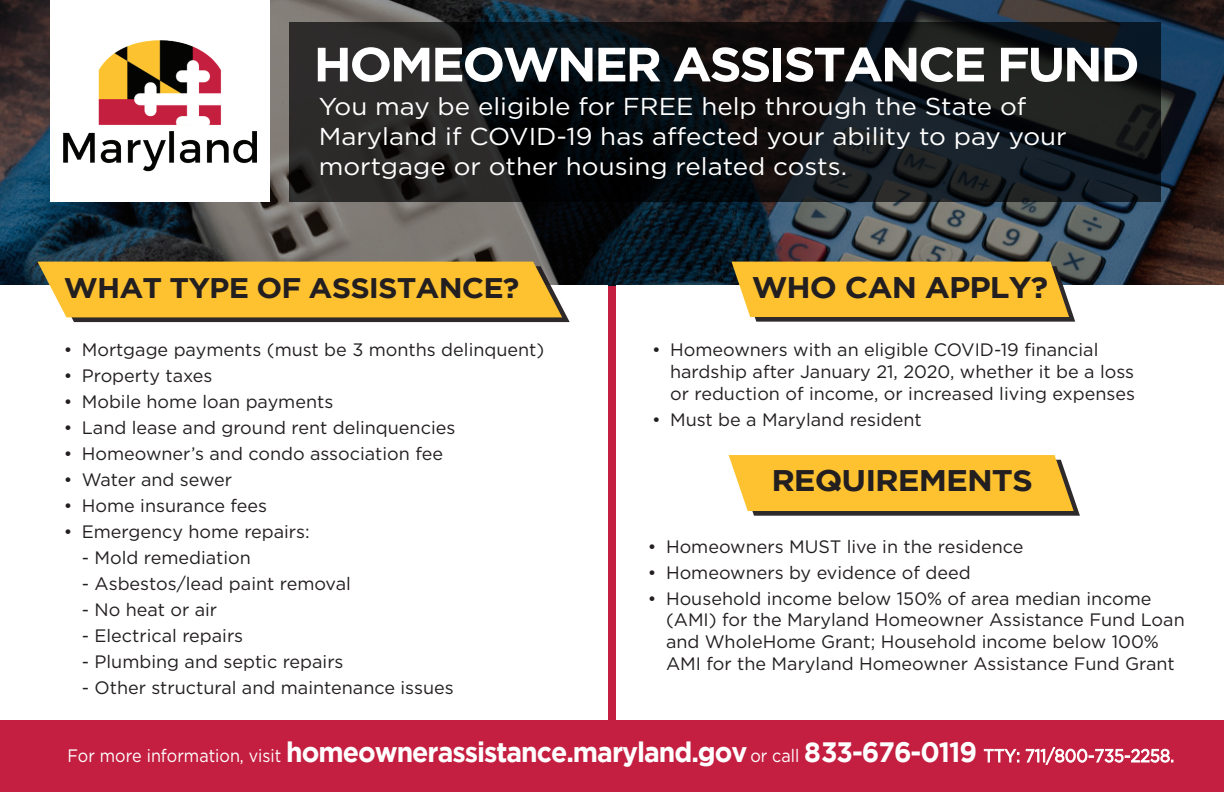
<style>
.page{position:relative;width:1224px;height:792px;background:#c41f40}
.page>*{position:absolute;margin:0;border:0;box-sizing:border-box;transform-origin:0 0}
.t1{font:700 48px "Gotham";letter-spacing:-.05em;color:#fff;scale:1.05 1}
.t2{font:700 29.8px "Gotham";letter-spacing:-.03em;color:#231f20;scale:1.08 1}
.t3{font:700 29.8px "Gotham";letter-spacing:-.03em;color:#231f20;scale:1.1 1}
.t4{font:700 28.4px "Gotham";letter-spacing:-.03em;color:#231f20;scale:1.08 1}
.t5{font:24.4px/30px "Gotham";color:#fff;scale:1.06 1}
.t6{font:18px/21.6px "Gotham";color:#231f20}
.t7{font:18px "Gotham";color:#fff;scale:.9 1}
.s1{font-weight:700;font-size:28px}
</style>
<div class="page">
<svg style="left:0;top:0;width:1224px;height:286px;background:#393f45"></svg>
<div style="left:0;top:286px;width:608px;height:434px;background:#fff"></div>
<div style="left:616px;top:286px;width:608px;height:434px;background:#fff"></div>
<svg style="left:37px;top:262px;width:533px;height:60px;background:#e8b438"></svg>
<svg style="left:289px;top:22px;width:872px;height:179px;background:#14171a"></svg>
<div style="left:51px;top:0;width:219px;height:202px;background:#fff"></div>
<img style="left:64px;top:40px;width:192px;height:131px">
<svg style="left:732px;top:262px;width:343px;height:60px;background:#e8b539"></svg>
<svg style="left:729px;top:455px;width:351px;height:61px;background:#ecb93e"></svg>
<h1 class="t1" style="left:314px;top:37px;width:788px">HOMEOWNER ASSISTANCE FUND</h1>
<h3 class="t5" style="left:319px;top:91px;width:707px">You may be eligible for FREE help through the State of<br>Maryland if COVID-19 has affected your ability to pay your mortgage or other housing related costs.</h3>
<h3 class="t4" style="left:64px;top:271px;width:423px">WHAT TYPE OF ASSISTANCE?</h3>
<p class="t6" style="left:64px;top:338px;width:482px">• Mortgage payments (must be 3 months delinquent)</p>
<p class="t6" style="left:64px;top:364px;width:150px">• Property taxes</p>
<p class="t6" style="left:64px;top:390px;width:271px">• Mobile home loan payments</p>
<p class="t6" style="left:64px;top:416px;width:393px">• Land lease and ground rent delinquencies</p>
<p class="t6" style="left:64px;top:442px;width:381px">• Homeowner’s and condo association fee</p>
<p class="t6" style="left:64px;top:468px;width:170px">• Water and sewer</p>
<p class="t6" style="left:64px;top:494px;width:205px">• Home insurance fees</p>
<p class="t6" style="left:64px;top:520px;width:248px">• Emergency home repairs:</p>
<p class="t6" style="left:82px;top:546px;width:171px">- Mold remediation</p>
<p class="t6" style="left:82px;top:572px;width:271px">- Asbestos/lead paint removal</p>
<p class="t6" style="left:82px;top:598px;width:137px">- No heat or air</p>
<p class="t6" style="left:82px;top:624px;width:163px">- Electrical repairs</p>
<p class="t6" style="left:82px;top:650px;width:263px">- Plumbing and septic repairs</p>
<p class="t6" style="left:82px;top:676px;width:373px">- Other structural and maintenance issues</p>
<h2 class="t2" style="left:752px;top:271px;width:276px">WHO CAN APPLY?</h2>
<p class="t6" style="left:670px;top:338px;width:467px;text-indent:-18px">• Homeowners with an eligible COVID-19 financial hardship after January 21, 2020, whether it be a loss or reduction of income, or increased living expenses</p>
<p class="t6" style="left:652px;top:408px;width:271px">• Must be a Maryland resident</p>
<h2 class="t3" style="left:771px;top:464px;width:239px">REQUIREMENTS</h2>
<p class="t6" style="left:648px;top:535px;width:377px">• Homeowners MUST live in the residence</p>
<p class="t6" style="left:648px;top:561px;width:324px">• Homeowners by evidence of deed</p>
<p class="t6" style="left:666px;top:587px;width:520px;text-indent:-18px">• Household income below 150% of area median income (AMI) for the Maryland Homeowner Assistance Fund Loan and WholeHome Grant; Household income below 100% AMI for the Maryland Homeowner Assistance Fund Grant</p>
<p class="t7" style="left:67px;top:744px;width:1231px">For more information, visit <span class="s1">homeownerassistance.maryland.gov</span> or call <span class="s1">833-676-0119</span> TTY: 711/800-735-2258.</p>
</div>
